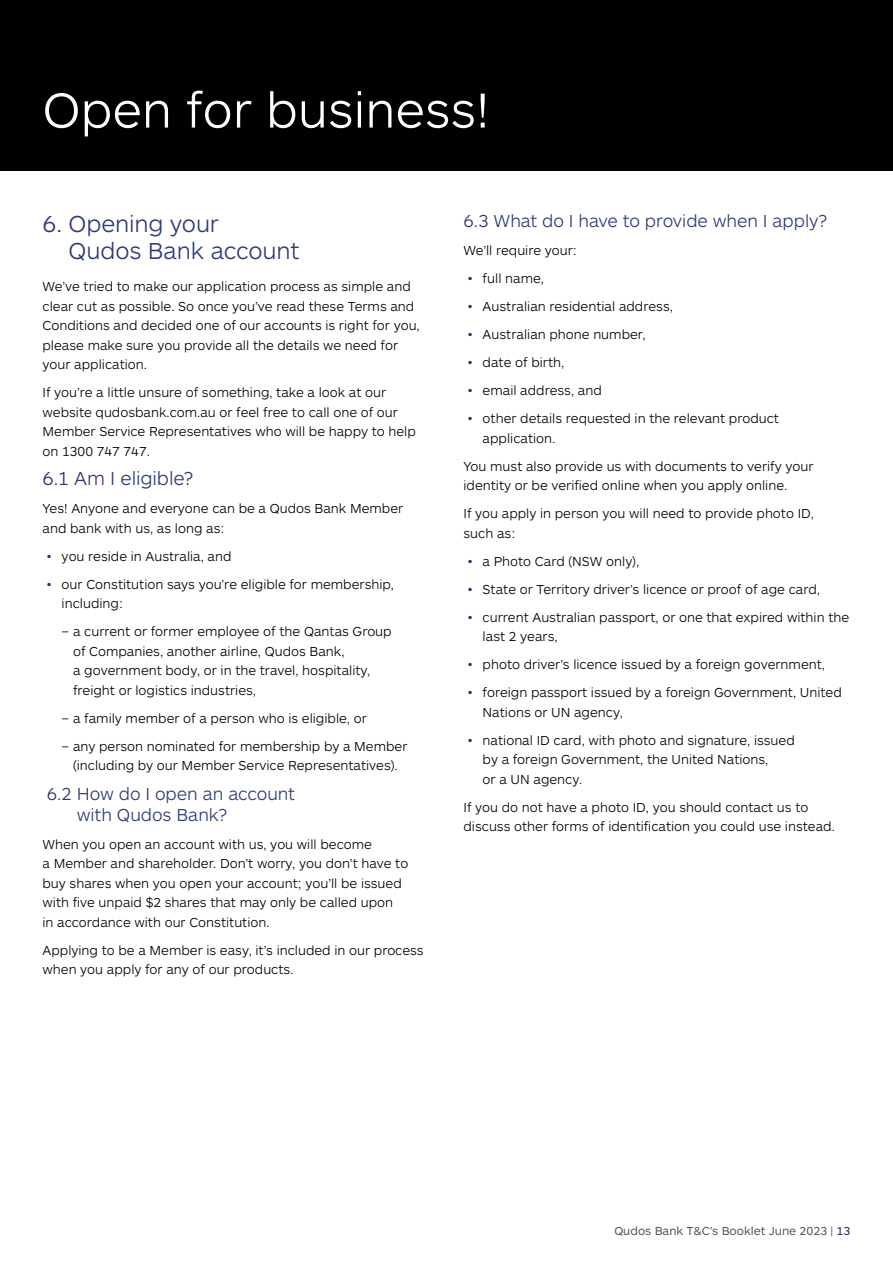
<style>
.page{position:relative;width:893px;height:1263px;background:#fff}
.page>*{position:absolute;margin:0;border:0;box-sizing:border-box;transform-origin:0 0}
.t1{font:300 51px "ARS Maquette";color:#fff}
.t2{font:300 24px/27px "ARS Maquette";letter-spacing:-.005em;color:#2f3a79}
.t3{font:300 19.5px "ARS Maquette";letter-spacing:-.005em;color:#2f3a79}
.t4{font:300 18px/21px "ARS Maquette";letter-spacing:-.005em;color:#2f3a79}
.t5{font:300 13.5px/19.5px "ARS Maquette";color:#000}
.t6{font:12px "ARS Maquette";color:#5a5b5e}
.s1{color:#202f71}
</style>
<div class="page">
<div style="left:0;top:0;width:893px;height:170px;background:#000"></div>
<h1 class="t1" style="left:43px;top:77px;width:448px">Open for business!</h1>
<h2 class="t2" style="left:68px;top:209px;width:232px;text-indent:-26px">6. Opening your<br>Qudos Bank account</h2>
<p class="t5" style="left:43px;top:276px;width:379px">We’ve tried to make our application process as simple and clear cut as possible. So once you’ve read these Terms and Conditions and decided one of our accounts is right for you, please make sure you provide all the details we need for your application.</p>
<p class="t5" style="left:43px;top:382px;width:375px">If you’re a little unsure of something, take a look at our website qudosbank.com.au or feel free to call one of our Member Service Representatives who will be happy to help on 1300 747 747.</p>
<h3 class="t3" style="left:43px;top:466px;width:152px">6.1 Am I eligible?</h3>
<p class="t5" style="left:43px;top:498px;width:362px">Yes! Anyone and everyone can be a Qudos Bank Member and bank with us, as long as:</p>
<p class="t5" style="left:47px;top:546px;width:186px"><span class="s1">•</span> you reside in Australia, and</p>
<p class="t5" style="left:62px;top:574px;width:334px;text-indent:-15px"><span class="s1">•</span> our Constitution says you’re eligible for membership, including:</p>
<p class="t5" style="left:73px;top:621px;width:320px;text-indent:-11px">– a current or former employee of the Qantas Group of Companies, another airline, Qudos Bank,<br>a government body, or in the travel, hospitality, freight or logistics industries,</p>
<p class="t5" style="left:62px;top:707px;width:307px">– a family member of a person who is eligible, or</p>
<p class="t5" style="left:62px;top:735px;width:347px;text-align:center">– any person nominated for membership by a Member (including by our Member Service Representatives).</p>
<h3 class="t4" style="left:77px;top:782px;width:220px;text-indent:-30px">6.2 How do I open an account with Qudos Bank?</h3>
<p class="t5" style="left:43px;top:834px;width:367px">When you open an account with us, you will become<br>a Member and shareholder. Don’t worry, you don’t have to buy shares when you open your account; you’ll be issued with five unpaid $2 shares that may only be called upon<br>in accordance with our Constitution.</p>
<p class="t5" style="left:43px;top:940px;width:383px">Applying to be a Member is easy, it’s included in our process when you apply for any of our products.</p>
<h3 class="t4" style="left:463px;top:209px;width:365px">6.3 What do I have to provide when I apply?</h3>
<p class="t5" style="left:463px;top:240px;width:115px">We’ll require your:</p>
<p class="t5" style="left:468px;top:268px;width:78px"><span class="s1">•</span> full name,</p>
<p class="t5" style="left:468px;top:296px;width:207px"><span class="s1">•</span> Australian residential address,</p>
<p class="t5" style="left:468px;top:324px;width:179px"><span class="s1">•</span> Australian phone number,</p>
<p class="t5" style="left:468px;top:352px;width:98px"><span class="s1">•</span> date of birth,</p>
<p class="t5" style="left:468px;top:380px;width:136px"><span class="s1">•</span> email address, and</p>
<p class="t5" style="left:483px;top:408px;width:298px;text-indent:-15px"><span class="s1">•</span> other details requested in the relevant product application.</p>
<p class="t5" style="left:463px;top:455px;width:352px">You must also provide us with documents to verify your identity or be verified online when you apply online.</p>
<p class="t5" style="left:463px;top:503px;width:352px">If you apply in person you will need to provide photo ID, such as:</p>
<p class="t5" style="left:468px;top:550px;width:173px"><span class="s1">•</span> a Photo Card (NSW only),</p>
<p class="t5" style="left:468px;top:578px;width:354px"><span class="s1">•</span> State or Territory driver’s licence or proof of age card,</p>
<p class="t5" style="left:483px;top:606px;width:368px;text-indent:-15px"><span class="s1">•</span> current Australian passport, or one that expired within the last 2 years,</p>
<p class="t5" style="left:468px;top:654px;width:359px"><span class="s1">•</span> photo driver’s licence issued by a foreign government,</p>
<p class="t5" style="left:483px;top:682px;width:361px;text-indent:-15px"><span class="s1">•</span> foreign passport issued by a foreign Government, United<br>Nations or UN agency,</p>
<p class="t5" style="left:483px;top:729px;width:314px;text-indent:-15px"><span class="s1">•</span> national ID card, with photo and signature, issued by a foreign Government, the United Nations,<br>or a UN agency.</p>
<p class="t5" style="left:463px;top:796px;width:373px">If you do not have a photo ID, you should contact us to discuss other forms of identification you could use instead.</p>
<p class="t6" style="left:614px;top:1223px;width:238px">Qudos Bank T&amp;C’s Booklet June 2023 | <span class="s1">13</span></p>
</div>
